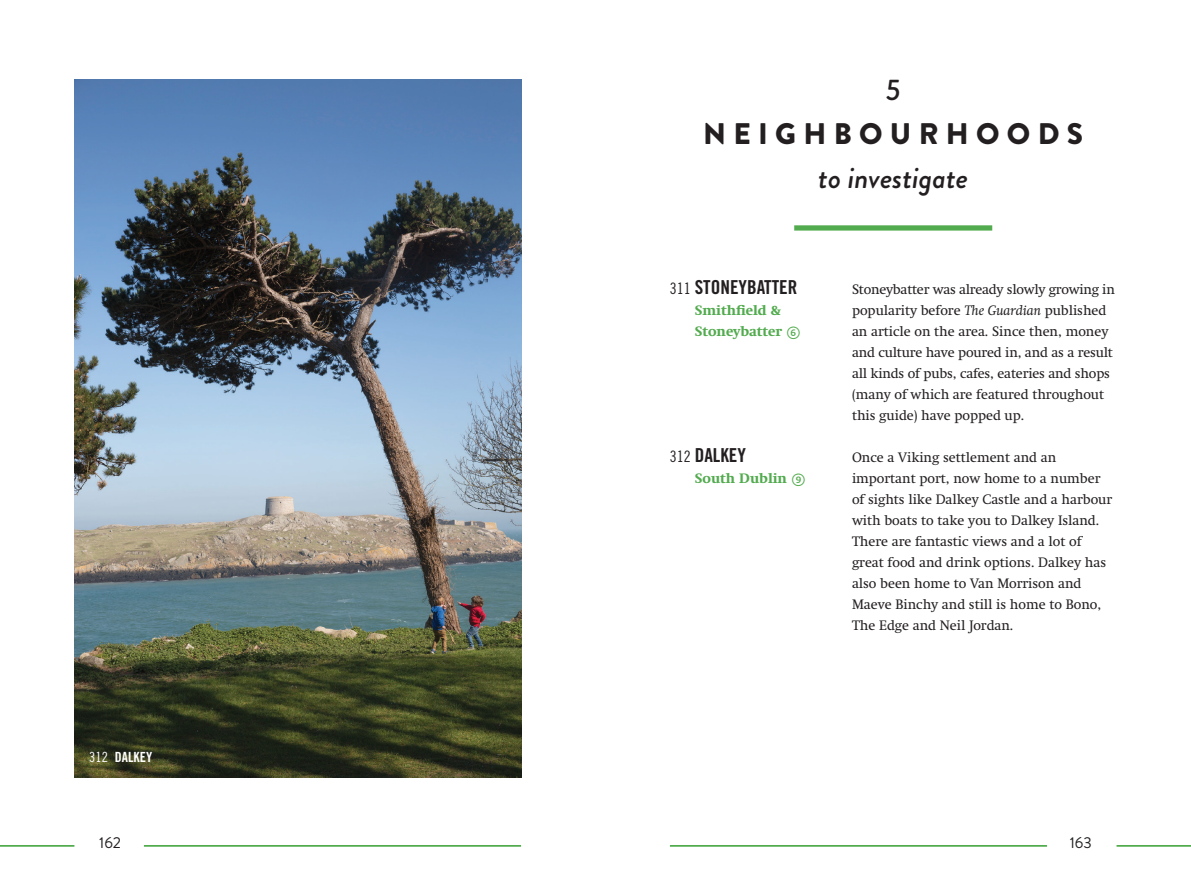
<style>
.page{position:relative;width:1191px;height:893px;background:#fff}
.page>*{position:absolute;margin:0;border:0;box-sizing:border-box;transform-origin:0 0}
.ChapterTitle{font:italic 500 29.75px/43.8px "Brandon Grotesque";color:#231f20;text-align:center}
.t1{font:19.25px "Trade Gothic LT Pro Bd Cn 20";color:#231f20}
.t2{font:15.75px "Brandon Grotesque";color:#231f20}
.ParaFl{font:14px/21px "Swift Neue LT Pro";color:#231f20}
.Address{font:700 14px/21px "Swift Neue LT Pro";color:#52ab4e}
.FOTOBIJSCHRIFT{font:14px "Trade Gothic LT Pro Bd Cn 20";color:#fff}
.s1{font-weight:900;font-style:normal}
.s2{font-family:"Trade Gothic LT Pro Cn 18"}
.s3{font-family:"Trade Gothic LT Pro Cn 18";font-size:15.75px}
.s4{font-family:"Fedra Sans Pro";font-weight:400;font-size:17.5px}
.s5{font-style:italic}
</style>
<div class="page">
<hr style="left:670px;top:845px;width:377px;height:2px;background:#52ab4e">
<hr style="left:144px;top:845px;width:377px;height:2px;background:#52ab4e">
<hr style="left:0;top:845px;width:74px;height:2px;background:#52ab4e">
<hr style="left:1116px;top:845px;width:75px;height:2px;background:#52ab4e">
<div style="left:794px;top:225px;width:198px;height:6px;background:#52ab4e"></div>
<img style="left:74px;top:79px;width:447px;height:698px">
<p class="ChapterTitle" style="left:703px;top:69px;width:381px">5<br><span class="s1">NEIGHBOURHOODS </span>to investigate</p>
<p class="FOTOBIJSCHRIFT" style="left:89px;top:749px;width:64px"><span class="s2">312</span> DALKEY</p>
<p class="t1" style="left:670px;top:275px;width:129px"><span class="s3">311</span> STONEYBATTER</p>
<p class="Address" style="left:694px;top:300px;width:107px">Smithfield &amp;<br>Stoneybatter <span class="s4">➅</span></p>
<p class="t1" style="left:670px;top:443px;width:78px"><span class="s3">312</span> DALKEY</p>
<p class="Address" style="left:694px;top:468px;width:112px">South Dublin <span class="s4">➈</span></p>
<p class="ParaFl" style="left:852px;top:279px;width:264px">Stoneybatter was already slowly growing in popularity before <span class="s5">The Guardian</span> published an article on the area. Since then, money and culture have poured in, and as a result all kinds of pubs, cafes, eateries and shops (many of which are featured throughout this guide) have popped up.</p>
<p class="ParaFl" style="left:852px;top:447px;width:262px">Once a Viking settlement and an important port, now home to a number of sights like Dalkey Castle and a harbour with boats to take you to Dalkey Island.<br>There are fantastic views and a lot of great food and drink options. Dalkey has also been home to Van Morrison and Maeve Binchy and still is home to Bono, The Edge and Neil Jordan.</p>
<p class="t2" style="left:99px;top:832px;width:23px">162</p>
<p class="t2" style="left:1069px;top:832px;width:24px">163</p>
</div>
